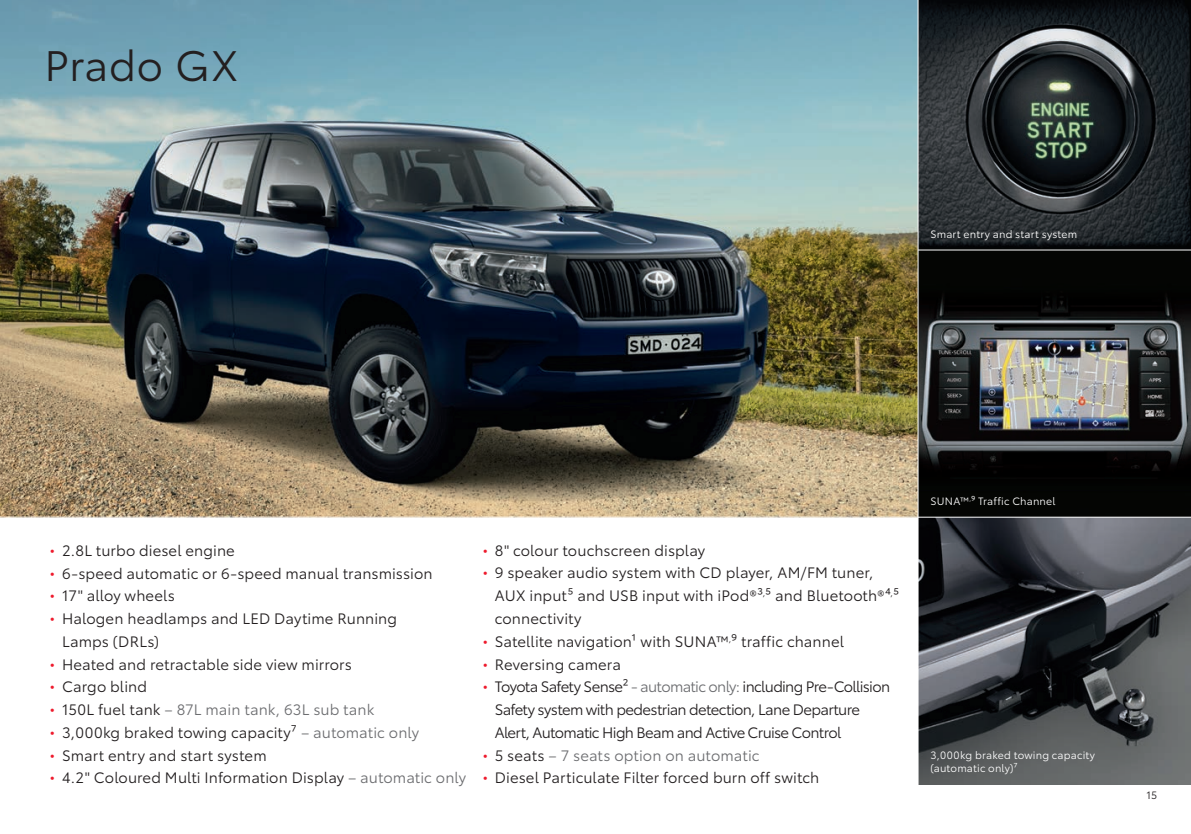
<style>
.page{position:relative;width:1191px;height:834px;background:#fff}
.page>*{position:absolute;margin:0;border:0;box-sizing:border-box;transform-origin:0 0}
.t1{font:42px "Toyota Type";letter-spacing:.015em;color:#231f20}
.t2{font:14.88px/22.8px "Toyota Type";letter-spacing:.005em;color:#231f20}
.t3{font:14.88px/22.8px "Toyota Type";letter-spacing:-.045em;color:#231f20}
.t4{font:14.88px "Toyota Type";letter-spacing:.005em;color:#6c6d70}
.t5{font:10.5px/12.6px "Toyota Type";letter-spacing:.02em;color:#fff}
.t6{font:10.5px "Toyota Type";color:#231f20}
.s1{color:#ee1b2d}
.s2{color:#231f20}
.s3{color:#6c6d70}
</style>
<div class="page">
<img style="left:0;top:0;width:917px;height:516px">
<img style="left:918px;top:0;width:273px;height:249px">
<svg style="left:918px;top:250px;width:273px;height:266px;background:#313232"></svg>
<svg style="left:918px;top:517px;width:273px;height:267px;background:#474a4e"></svg>
<h1 class="t1" style="left:45px;top:35px;width:195px">Prado GX</h1>
<p class="t5" style="left:930px;top:227px;width:148px">Smart entry and start system</p>
<p class="t2" style="left:50px;top:538px;width:187px"><span class="s1">•</span> 2.8L turbo diesel engine</p>
<p class="t2" style="left:50px;top:560px;width:384px"><span class="s1">•</span> 6-speed automatic or 6-speed manual transmission</p>
<p class="t2" style="left:50px;top:583px;width:127px"><span class="s1">•</span> 17" alloy wheels</p>
<p class="t2" style="left:62px;top:606px;width:336px;text-indent:-12px"><span class="s1">•</span> Halogen headlamps and LED Daytime Running<br>Lamps (DRLs)</p>
<p class="t2" style="left:50px;top:651px;width:304px"><span class="s1">•</span> Heated and retractable side view mirrors</p>
<p class="t2" style="left:50px;top:674px;width:99px"><span class="s1">•</span> Cargo blind</p>
<p class="t4" style="left:50px;top:698px;width:326px"><span class="s1">•</span> <span class="s2">150L fuel tank</span> – 87L main tank, 63L sub tank</p>
<p class="t2" style="left:50px;top:720px;width:371px"><span class="s1">•</span> 3,000kg braked towing capacity7 <span class="s3">– automatic only</span></p>
<p class="t2" style="left:50px;top:742px;width:219px"><span class="s1">•</span> Smart entry and start system</p>
<p class="t2" style="left:50px;top:765px;width:418px"><span class="s1">•</span> 4.2" Coloured Multi Information Display <span class="s3">– automatic only</span></p>
<p class="t2" style="left:482px;top:538px;width:224px"><span class="s1">•</span> 8" colour touchscreen display</p>
<p class="t2" style="left:495px;top:560px;width:404px;text-indent:-12px"><span class="s1">•</span> 9 speaker audio system with CD player, AM/FM tuner,<br>AUX input5 and USB input with iPod®3<sup>,</sup>5 and Bluetooth®4<sup>,</sup>5 connectivity</p>
<p class="t2" style="left:482px;top:629px;width:363px"><span class="s1">•</span> Satellite navigation1 with SUNA™<sup>,</sup>9 traffic channel</p>
<p class="t2" style="left:482px;top:651px;width:140px"><span class="s1">•</span> Reversing camera</p>
<p class="t3" style="left:495px;top:674px;width:397px;text-indent:-12px"><span class="s1">•</span> Toyota Safety Sense² <span class="s3">- automatic only:</span> including Pre-Collision<br>Safety system with pedestrian detection, Lane Departure<br>Alert, Automatic High Beam and Active Cruise Control</p>
<p class="t4" style="left:482px;top:744px;width:279px"><span class="s1">•</span> <span class="s2">5 seats</span> – 7 seats option on automatic</p>
<p class="t2" style="left:482px;top:765px;width:338px"><span class="s1">•</span> Diesel Particulate Filter forced burn off switch</p>
<p class="t5" style="left:930px;top:494px;width:127px">SUNA™<sup>,</sup>9 Traffic Channel</p>
<p class="t5" style="left:930px;top:748px;width:166px">3,000kg braked towing capacity (automatic only)7</p>
<p class="t6" style="left:1146px;top:787px;width:12px">15</p>
</div>
